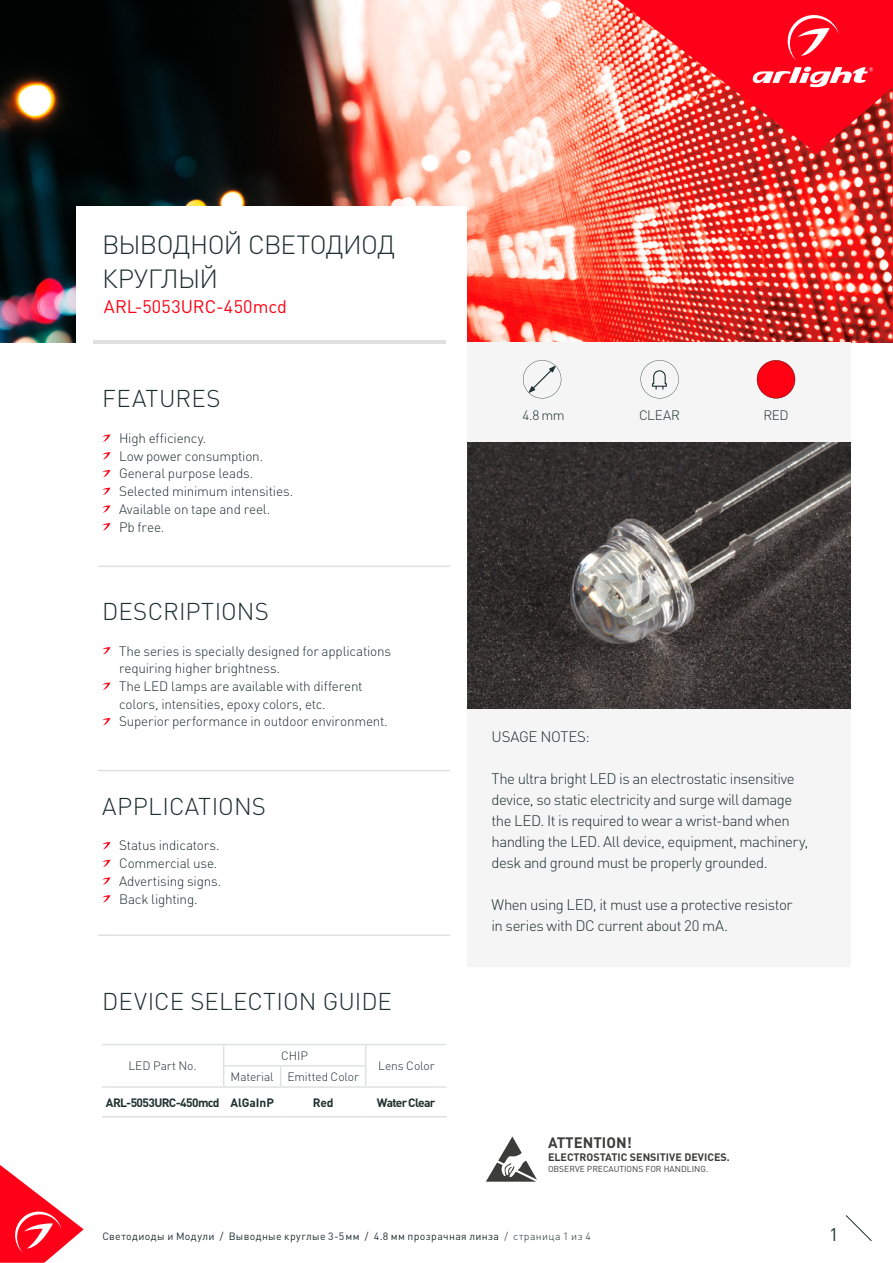
<style>
.page{position:relative;width:893px;height:1263px;background:#fff}
.page>*{position:absolute;margin:0;border:0;box-sizing:border-box;transform-origin:0 0}
.t1{font:300 25.95px/33.9px "DIN Pro";letter-spacing:-.03em;color:#1f2f2f}
.t2{font:300 24px "DIN Pro";letter-spacing:.005em;color:#1f2f2f}
.t3{font:18px "DIN Pro";letter-spacing:.005em;color:#ff0013}
.t4{font:18px "DIN Pro";color:#1f2f2f}
.t5{font:300 15px/21px "DIN Pro";letter-spacing:-.035em;color:#1f2f2f}
.t6{font:700 15px "DIN Pro";color:#3c3c3b}
.t7{font:300 13.5px/17.7px "DIN Pro";letter-spacing:-.015em;color:#1f2f2f}
.t8{font:300 12px "DIN Pro";letter-spacing:-.01em;color:#1f2f2f}
.t9{font:700 12px "DIN Pro";letter-spacing:-.05em;color:#1f2f2f}
.t10{font:700 10.65px "DIN Pro";color:#3c3c3b}
.t11{font:10.5px "DIN Pro";letter-spacing:.035em;color:#1f2f2f}
.t12{font:8.55px "DIN Pro";color:#3c3c3b}
.s1{font-weight:300}
</style>
<div class="page">
<img style="left:0;top:0;width:893px;height:342px">
<svg style="left:617px;top:0;width:276px;height:153px;background:#f3333c"></svg>
<svg style="left:0;top:1165px;width:84px;height:98px"></svg>
<svg style="left:845px;top:1215px;width:27px;height:26px"></svg>
<div style="left:467px;top:342px;width:383px;height:624px;background:#f5f5f5"></div>
<div style="left:77px;top:206px;width:390px;height:145px;background:#fff"></div>
<svg style="left:102px;top:434px;width:9px;height:8px"></svg>
<svg style="left:102px;top:452px;width:9px;height:8px"></svg>
<svg style="left:102px;top:470px;width:9px;height:7px"></svg>
<svg style="left:102px;top:488px;width:9px;height:7px"></svg>
<svg style="left:102px;top:505px;width:9px;height:8px"></svg>
<svg style="left:102px;top:523px;width:9px;height:7px"></svg>
<svg style="left:102px;top:647px;width:9px;height:7px"></svg>
<svg style="left:102px;top:682px;width:9px;height:8px"></svg>
<svg style="left:102px;top:718px;width:9px;height:7px"></svg>
<svg style="left:102px;top:842px;width:9px;height:7px"></svg>
<svg style="left:102px;top:860px;width:9px;height:7px"></svg>
<svg style="left:102px;top:877px;width:9px;height:8px"></svg>
<svg style="left:102px;top:895px;width:9px;height:7px"></svg>
<hr style="left:94px;top:340px;width:352px;height:3px;background:#dfe1e1">
<hr style="left:98px;top:566px;width:352px;height:1px;background:#dfe1e1">
<hr style="left:98px;top:770px;width:352px;height:1px;background:#dfe1e1">
<hr style="left:98px;top:934px;width:352px;height:2px;background:#dfe1e1">
<svg style="left:523px;top:360px;width:38px;height:38px"></svg>
<svg style="left:640px;top:360px;width:39px;height:38px"></svg>
<hr style="left:102px;top:1086px;width:122px;height:2px;background:#dfe1e1">
<hr style="left:224px;top:1086px;width:57px;height:2px;background:#dfe1e1">
<hr style="left:281px;top:1086px;width:85px;height:2px;background:#dfe1e1">
<hr style="left:366px;top:1086px;width:80px;height:2px;background:#dfe1e1">
<hr style="left:102px;top:1116px;width:122px;height:1px;background:#dfe1e1">
<hr style="left:224px;top:1116px;width:57px;height:1px;background:#dfe1e1">
<hr style="left:281px;top:1116px;width:85px;height:1px;background:#dfe1e1">
<hr style="left:366px;top:1116px;width:80px;height:1px;background:#dfe1e1">
<hr style="left:223px;top:1065px;width:58px;height:1px;background:#dfe1e1">
<hr style="left:281px;top:1065px;width:85px;height:1px;background:#dfe1e1">
<svg style="left:280px;top:1066px;width:1px;height:20px"></svg>
<hr style="left:102px;top:1044px;width:122px;height:1px;background:#dfe1e1">
<hr style="left:224px;top:1044px;width:57px;height:1px;background:#dfe1e1">
<hr style="left:281px;top:1044px;width:85px;height:1px;background:#dfe1e1">
<hr style="left:366px;top:1044px;width:80px;height:1px;background:#dfe1e1">
<svg style="left:223px;top:1045px;width:1px;height:41px"></svg>
<svg style="left:365px;top:1045px;width:1px;height:41px"></svg>
<svg style="left:486px;top:1136px;width:51px;height:46px"></svg>
<img style="left:468px;top:443px;width:382px;height:266px">
<svg style="left:757px;top:360px;width:38px;height:38px"></svg>
<h1 class="t1" style="left:102px;top:226px;width:294px">ВЫВОДНОЙ СВЕТОДИОД<br>КРУГЛЫЙ</h1>
<h3 class="t3" style="left:104px;top:294px;width:185px">ARL-5053URC-450mcd</h3>
<h2 class="t2" style="left:102px;top:382px;width:120px">FEATURES</h2>
<p class="t7" style="left:119px;top:429px;width:176px">High efficiency.<br>Low power consumption.<br>General purpose leads.<br>Selected minimum intensities.<br>Available on tape and reel.<br>Pb free.</p>
<h2 class="t2" style="left:102px;top:595px;width:168px">DESCRIPTIONS</h2>
<p class="t7" style="left:119px;top:641px;width:274px">The series is specially designed for applications requiring higher brightness.<br>The LED lamps are available with different colors, intensities, epoxy colors, etc.<br>Superior performance in outdoor environment.</p>
<h2 class="t2" style="left:102px;top:790px;width:165px">APPLICATIONS</h2>
<p class="t7" style="left:119px;top:836px;width:104px">Status indicators.<br>Commercial use.<br>Advertising signs.<br>Back lighting.</p>
<h2 class="t2" style="left:102px;top:985px;width:291px">DEVICE SELECTION GUIDE</h2>
<p class="t8" style="left:281px;top:1047px;width:28px">CHIP</p>
<p class="t8" style="left:378px;top:1058px;width:58px">Lens Color</p>
<p class="t8" style="left:128px;top:1058px;width:70px">LED Part No.</p>
<p class="t8" style="left:231px;top:1068px;width:130px">Material Emitted Color</p>
<p class="t9" style="left:106px;top:1094px;width:169px">ARL-5053URC-450mcd AlGaInP</p>
<p class="t9" style="left:313px;top:1094px;width:22px">Red</p>
<p class="t9" style="left:377px;top:1094px;width:60px">Water Сlear</p>
<p class="t7" style="left:523px;top:406px;width:43px">4.8 mm</p>
<p class="t7" style="left:639px;top:406px;width:43px">CLEAR</p>
<p class="t7" style="left:763px;top:406px;width:27px">RED</p>
<p class="t5" style="left:492px;top:725px;width:100px">USAGE NOTES:</p>
<p class="t5" style="left:492px;top:767px;width:318px">The ultra bright LED is an electrostatic insensitive device, so static electricity and surge will damage the LED. It is required to wear a wrist-band when handling the LED. All device, equipment, machinery, desk and ground must be properly grounded.</p>
<p class="t5" style="left:492px;top:893px;width:302px">When using LED, it must use a protective resistor in series with DC current about 20 mA.</p>
<p class="t6" style="left:548px;top:1132px;width:85px">ATTENTION!</p>
<p class="t10" style="left:548px;top:1150px;width:183px">ELECTROSTATIC SENSITIVE DEVICES.</p>
<p class="t12" style="left:548px;top:1163px;width:162px">OBSERVE PRECAUTIONS FOR HANDLING.</p>
<p class="t11" style="left:102px;top:1229px;width:490px">Светодиоды и Модули / Выводные круглые 3-5мм / 4.8 мм прозрачная линза <span class="s1">/ страница 1 из 4</span></p>
<h3 class="t4" style="left:829px;top:1222px;width:11px">1</h3>
</div>
